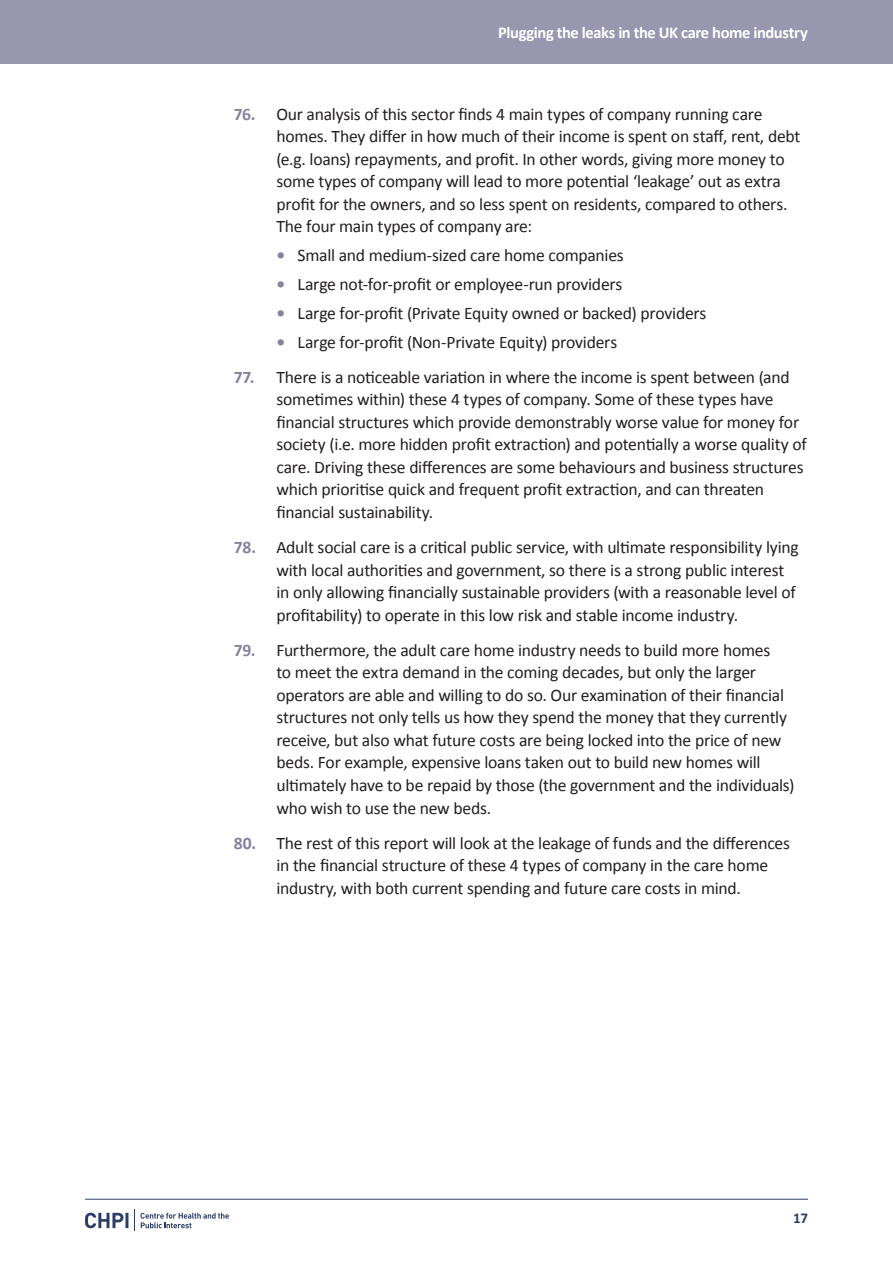
<style>
.page{position:relative;width:893px;height:1263px;background:#fff}
.page>*{position:absolute;margin:0;border:0;box-sizing:border-box;transform-origin:0 0}
.t1{font:17.7px/22.5px "Calibri";letter-spacing:-.015em;color:#231f20}
.t2{font:700 16.5px "Calibri";letter-spacing:-.025em;color:#fff}
.t3{font:700 15px "Calibri";color:#2b3d67}
.s1{font-weight:700;color:#8584a0}
</style>
<div class="page">
<div style="left:0;top:0;width:893px;height:64px;background:#9997af"></div>
<hr style="left:85px;top:1199px;width:723px;height:1px;background:#2b3d67">
<svg style="left:141px;top:1213px;width:88px;height:15px"></svg>
<svg style="left:134px;top:1210px;width:1px;height:21px"></svg>
<svg style="left:85px;top:1213px;width:43px;height:15px"></svg>
<p class="t2" style="left:498px;top:22px;width:311px">Plugging the leaks in the UK care home industry</p>
<p class="t1" style="left:276px;top:102px;width:526px;text-indent:-43px"><span class="s1">76.</span> Our analysis of this sector finds 4 main types of company running care homes. They differ in how much of their income is spent on staff, rent, debt (e.g. loans) repayments, and profit. In other words, giving more money to some types of company will lead to more potential ‘leakage’ out as extra profit for the owners, and so less spent on residents, compared to others.<br>The four main types of company are:</p>
<p class="t1" style="left:276px;top:244px;width:349px"><span class="s1">•</span> Small and medium-sized care home companies</p>
<p class="t1" style="left:276px;top:273px;width:348px"><span class="s1">•</span> Large not-for-profit or employee-run providers</p>
<p class="t1" style="left:276px;top:302px;width:432px"><span class="s1">•</span> Large for-profit (Private Equity owned or backed) providers</p>
<p class="t1" style="left:276px;top:330px;width:342px"><span class="s1">•</span> Large for-profit (Non-Private Equity) providers</p>
<p class="t1" style="left:276px;top:366px;width:532px;text-indent:-43px"><span class="s1">77.</span> There is a noticeable variation in where the income is spent between (and sometimes within) these 4 types of company. Some of these types have financial structures which provide demonstrably worse value for money for society (i.e. more hidden profit extraction) and potentially a worse quality of care. Driving these differences are some behaviours and business structures which prioritise quick and frequent profit extraction, and can threaten financial sustainability.</p>
<p class="t1" style="left:276px;top:536px;width:524px;text-indent:-43px"><span class="s1">78.</span> Adult social care is a critical public service, with ultimate responsibility lying with local authorities and government, so there is a strong public interest in only allowing financially sustainable providers (with a reasonable level of profitability) to operate in this low risk and stable income industry.</p>
<p class="t1" style="left:276px;top:639px;width:519px;text-indent:-43px"><span class="s1">79.</span> Furthermore, the adult care home industry needs to build more homes<br>to meet the extra demand in the coming decades, but only the larger operators are able and willing to do so. Our examination of their financial structures not only tells us how they spend the money that they currently receive, but also what future costs are being locked into the price of new beds. For example, expensive loans taken out to build new homes will ultimately have to be repaid by those (the government and the individuals) who wish to use the new beds.</p>
<p class="t1" style="left:276px;top:832px;width:515px;text-indent:-43px"><span class="s1">80.</span> The rest of this report will look at the leakage of funds and the differences in the financial structure of these 4 types of company in the care home industry, with both current spending and future care costs in mind.</p>
<p class="t3" style="left:793px;top:1208px;width:16px">17</p>
</div>
